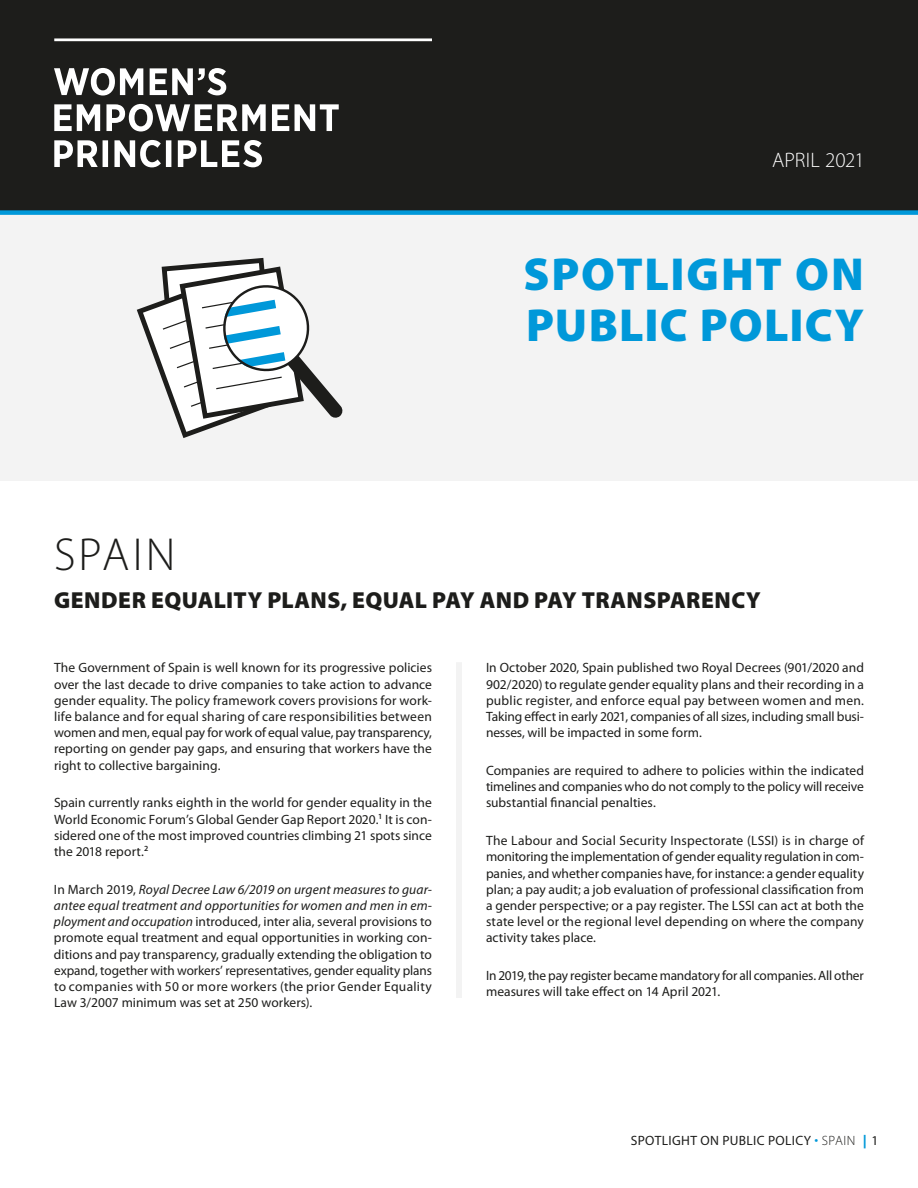
<style>
.page{position:relative;width:918px;height:1188px;background:#fff}
.page>*{position:absolute;margin:0;border:0;box-sizing:border-box;transform-origin:0 0}
.t1{font:900 46.5px/51.8px "Myriad Pro";letter-spacing:.03em;color:#0098d9}
.t2{font:300 46.5px "Myriad Pro";letter-spacing:.065em;color:#1d1d1b}
.t3{font:900 23.25px "Myriad Pro";letter-spacing:.015em;color:#1d1d1b}
.t4{font:300 21px "Myriad Pro";letter-spacing:-.005em;color:#fff}
.t5{font:13.5px/16.2px "Myriad Pro";color:#1d1d1b;text-align:justify}
.t6{font:13.5px "Myriad Pro";letter-spacing:.025em;color:#1d1d1b}
.s1{font-style:italic}
.s2{color:#0098d9}
.s3{font-weight:300}
.s4{font-weight:900;color:#0098d9}
</style>
<div class="page">
<div style="left:0;top:183px;width:918px;height:298px;background:#f3f3f3"></div>
<div style="left:0;top:0;width:918px;height:213px;background:#1d1d1b"></div>
<svg style="left:54px;top:68px;width:89px;height:28px"></svg>
<svg style="left:150px;top:68px;width:76px;height:27px"></svg>
<svg style="left:54px;top:104px;width:46px;height:27px"></svg>
<svg style="left:106px;top:104px;width:160px;height:28px"></svg>
<svg style="left:272px;top:104px;width:17px;height:27px"></svg>
<svg style="left:295px;top:104px;width:44px;height:27px"></svg>
<svg style="left:54px;top:140px;width:54px;height:27px"></svg>
<svg style="left:114px;top:140px;width:57px;height:27px"></svg>
<svg style="left:178px;top:140px;width:84px;height:27px"></svg>
<svg style="left:54px;top:38px;width:378px;height:3px"></svg>
<svg style="left:136px;top:257px;width:207px;height:181px"></svg>
<div style="left:0;top:210px;width:918px;height:5px;background:#0098d9"></div>
<div style="left:456px;top:662px;width:6px;height:336px;background:#f3f3f3"></div>
<h3 class="t4" style="left:772px;top:149px;width:94px">APRIL 2021</h3>
<h1 class="t1" style="left:524px;top:249px;width:342px">SPOTLIGHT ON<br>PUBLIC POLICY</h1>
<h1 class="t2" style="left:54px;top:529px;width:123px">SPAIN</h1>
<h2 class="t3" style="left:54px;top:587px;width:708px">GENDER EQUALITY PLANS, EQUAL PAY AND PAY TRANSPARENCY</h2>
<p class="t5" style="left:54px;top:659px;width:380px">The Government of Spain is well known for its progressive policies over the last decade to drive companies to take action to advance gender equality. The policy framework covers provisions for work&shy;life balance and for equal sharing of care responsibilities between women and men, equal pay for work of equal value, pay transparency, reporting on gender pay gaps, and ensuring that workers have the right to collective bargaining.</p>
<p class="t5" style="left:54px;top:794px;width:380px">Spain currently ranks eighth in the world for gender equality in the World Economic Forum’s Global Gender Gap Report 2020.<sup>1</sup> It is con&shy;sidered one of the most improved countries climbing 21 spots since the 2018 report.<sup>2</sup></p>
<p class="t5" style="left:54px;top:881px;width:380px">In March 2019, <span class="s1">Royal Decree Law 6/2019 on urgent measures to guar&shy;antee equal treatment and opportunities for women and men in em&shy;ployment and occupation</span> introduced, inter alia, several provisions to promote equal treatment and equal opportunities in working con&shy;ditions and pay transparency, gradually extending the obligation to expand, together with workers’ representatives, gender equality plans to companies with 50 or more workers (the prior Gender Equality Law 3/2007 minimum was set at 250 workers).</p>
<p class="t5" style="left:486px;top:659px;width:380px">In October 2020, Spain published two Royal Decrees (901/2020 and 902/2020) to regulate gender equality plans and their recording in a public register, and enforce equal pay between women and men.<br>Taking effect in early 2021, companies of all sizes, including small busi&shy;nesses, will be impacted in some form.</p>
<p class="t5" style="left:486px;top:762px;width:380px">Companies are required to adhere to policies within the indicated timelines and companies who do not comply to the policy will receive substantial financial penalties.</p>
<p class="t5" style="left:486px;top:832px;width:380px">The Labour and Social Security Inspectorate (LSSI) is in charge of monitoring the implementation of gender equality regulation in com&shy;panies, and whether companies have, for instance: a gender equality plan; a pay audit; a job evaluation of professional classification from a gender perspective; or a pay register. The LSSI can act at both the state level or the regional level depending on where the company activity takes place.</p>
<p class="t5" style="left:486px;top:967px;width:379px">In 2019, the pay register became mandatory for all companies. All other measures will take effect on 14 April 2021.</p>
<p class="t6" style="left:631px;top:1133px;width:249px">SPOTLIGHT ON PUBLIC POLICY <span class="s2">•</span> <span class="s3">SPAIN</span> <span class="s4">|</span> 1</p>
</div>
